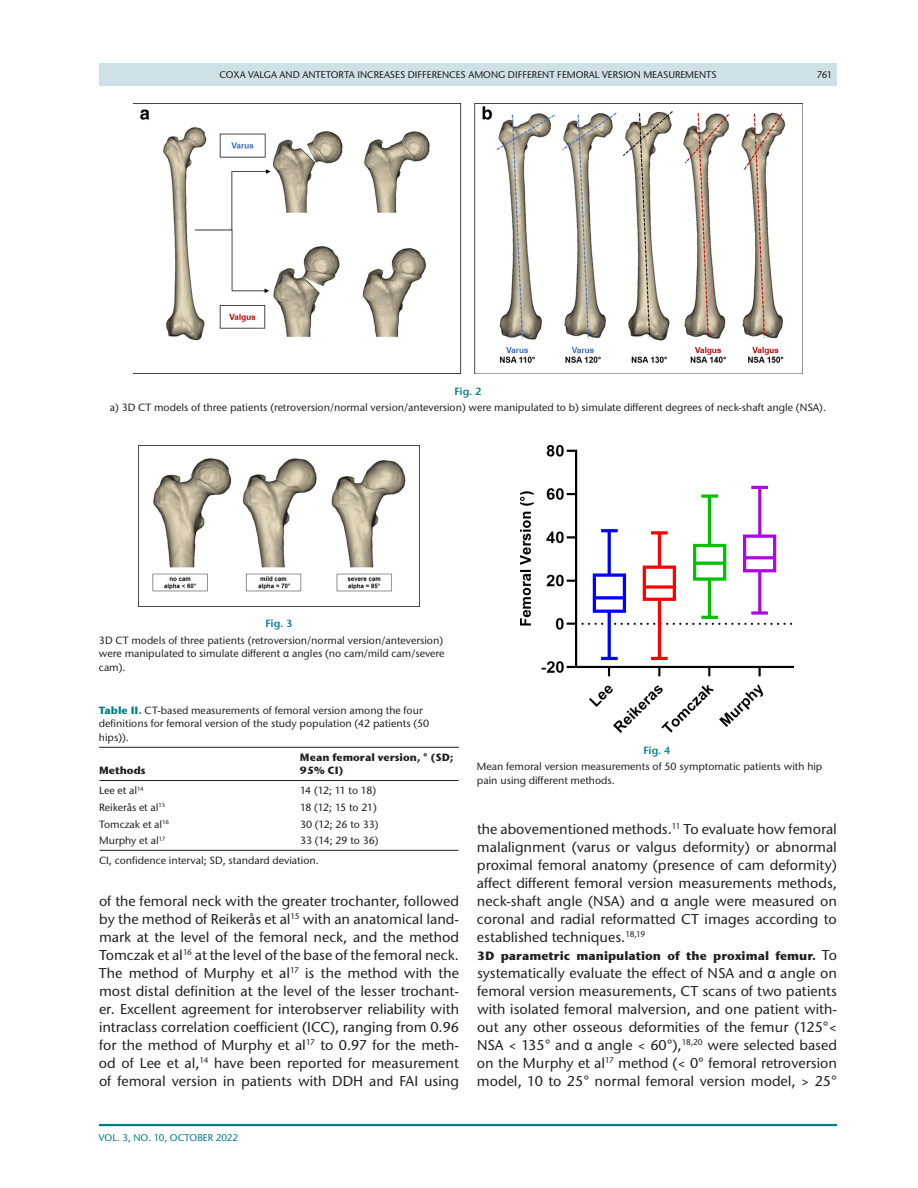
<style>
.page{position:relative;width:918px;height:1188px;background:#fff}
.page>*{position:absolute;margin:0;border:0;box-sizing:border-box;transform-origin:0 0}
.t1{font:500 14.25px/18px "Stone Sans ITC Pro";color:#231f20;text-align:justify}
.t2{font:700 12px "Stone Sans ITC Pro";color:#231f20}
.t3{font:500 10.5px/13.5px "Stone Sans ITC Pro";color:#231f20}
.t4{font:700 10.5px/13.5px "Stone Sans ITC Pro";color:#231f20}
.t5{font:600 10.5px "Stone Sans ITC Pro";letter-spacing:-.005em;color:#007c89}
.t6{font:500 9.75px "Stone Sans ITC Pro";color:#231f20}
.t7{font:500 9.75px "Stone Sans ITC Pro";color:#007c89}
.s1{font-family:"Arial Unicode MS";font-weight:400}
.s2{font-weight:700;color:#007c89}
.s3{font-weight:500;font-size:14.25px}
</style>
<div class="page">
<hr style="left:99px;top:1124px;width:738px;height:2px;background:#007c89">
<div style="left:99px;top:63px;width:738px;height:23px;background:#cee1e6"></div>
<img style="left:133px;top:104px;width:670px;height:270px">
<img style="left:152px;top:458px;width:254px;height:134px">
<img style="left:521px;top:446px;width:272px;height:287px">
<svg style="left:99px;top:747px;width:361px;height:104px"></svg>
<p class="t6" style="left:219px;top:68px;width:499px">COXA VALGA AND ANTETORTA INCREASES DIFFERENCES AMONG DIFFERENT FEMORAL VERSION MEASUREMENTS</p>
<p class="t6" style="left:817px;top:68px;width:17px">761</p>
<p class="t5" style="left:454px;top:385px;width:29px">Fig. 2</p>
<p class="t3" style="left:110px;top:401px;width:718px">a) 3D CT models of three patients (retroversion/normal version/anteversion) were manipulated to b) simulate different degrees of neck-shaft angle (NSA).</p>
<p class="t5" style="left:265px;top:617px;width:29px">Fig. 3</p>
<p class="t3" style="left:99px;top:633px;width:347px">3D CT models of three patients (retroversion/normal version/anteversion) were manipulated to simulate different <span class="s1">α</span> angles (no cam/mild cam/severe cam).</p>
<p class="t3" style="left:99px;top:703px;width:332px"><span class="s2">Table II.</span> CT-based measurements of femoral version among the four definitions for femoral version of the study population (42 patients (50 hips)).</p>
<p class="t4" style="left:99px;top:764px;width:48px">Methods</p>
<p class="t4" style="left:300px;top:751px;width:155px">Mean femoral version, ° (SD;<br>95% CI)</p>
<p class="t3" style="left:99px;top:784px;width:46px">Lee et al<sup>14</sup></p>
<p class="t3" style="left:300px;top:784px;width:78px">14 (12; 11 to 18)</p>
<p class="t3" style="left:99px;top:800px;width:68px">Reikerås et al<sup>15</sup></p>
<p class="t3" style="left:300px;top:800px;width:78px">18 (12; 15 to 21)</p>
<p class="t3" style="left:99px;top:817px;width:71px">Tomczak et al<sup>16</sup></p>
<p class="t3" style="left:300px;top:817px;width:80px">30 (12; 26 to 33)</p>
<p class="t3" style="left:99px;top:834px;width:68px">Murphy et al<sup>17</sup></p>
<p class="t3" style="left:99px;top:831px;width:281px;line-height:19.6px;text-indent:201px">33 (14; 29 to 36)<br>CI, confidence interval; SD, standard deviation.</p>
<p class="t1" style="left:99px;top:892px;width:362px">of the femoral neck with the greater trochanter, followed by the method of Reikerås et al<sup>15</sup> with an anatomical land&shy;mark at the level of the femoral neck, and the method Tomczak et al<sup>16</sup> at the level of the base of the femoral neck.<br>The method of Murphy et al<sup>17</sup> is the method with the most distal definition at the level of the lesser trochant&shy;er. Excellent agreement for interobserver reliability with intraclass correlation coefficient (ICC), ranging from 0.96 for the method of Murphy et al<sup>17</sup> to 0.97 for the meth&shy;od of Lee et al,<sup>14</sup> have been reported for measurement of femoral version in patients with DDH and FAI using</p>
<p class="t7" style="left:99px;top:1132px;width:141px">VOL. 3, NO. 10, OCTOBER 2022</p>
<p class="t5" style="left:643px;top:744px;width:29px">Fig. 4</p>
<p class="t3" style="left:477px;top:760px;width:347px">Mean femoral version measurements of 50 symptomatic patients with hip pain using different methods.</p>
<p class="t1" style="left:477px;top:820px;width:362px">the abovementioned methods.<sup>11</sup> To evaluate how femoral malalignment (varus or valgus deformity) or abnormal proximal femoral anatomy (presence of cam deformity) affect different femoral version measurements methods, neck-shaft angle (NSA) and <span class="s1">α</span> angle were measured on coronal and radial reformatted CT images according to established techniques.<sup>18,19</sup></p>
<p class="t2" style="left:477px;top:948px;width:362px">3D parametric manipulation of the proximal femur. <span class="s3">To</span></p>
<p class="t1" style="left:477px;top:964px;width:362px">systematically evaluate the effect of NSA and <span class="s1">α</span> angle on femoral version measurements, CT scans of two patients with isolated femoral malversion, and one patient with&shy;out any other osseous deformities of the femur (125°&lt; NSA &lt; 135° and <span class="s1">α</span> angle &lt; 60°),<sup>18,20</sup> were selected based on the Murphy et al<sup>17</sup> method (&lt; 0° femoral retroversion model, 10 to 25° normal femoral version model, &gt; 25°</p>
</div>
